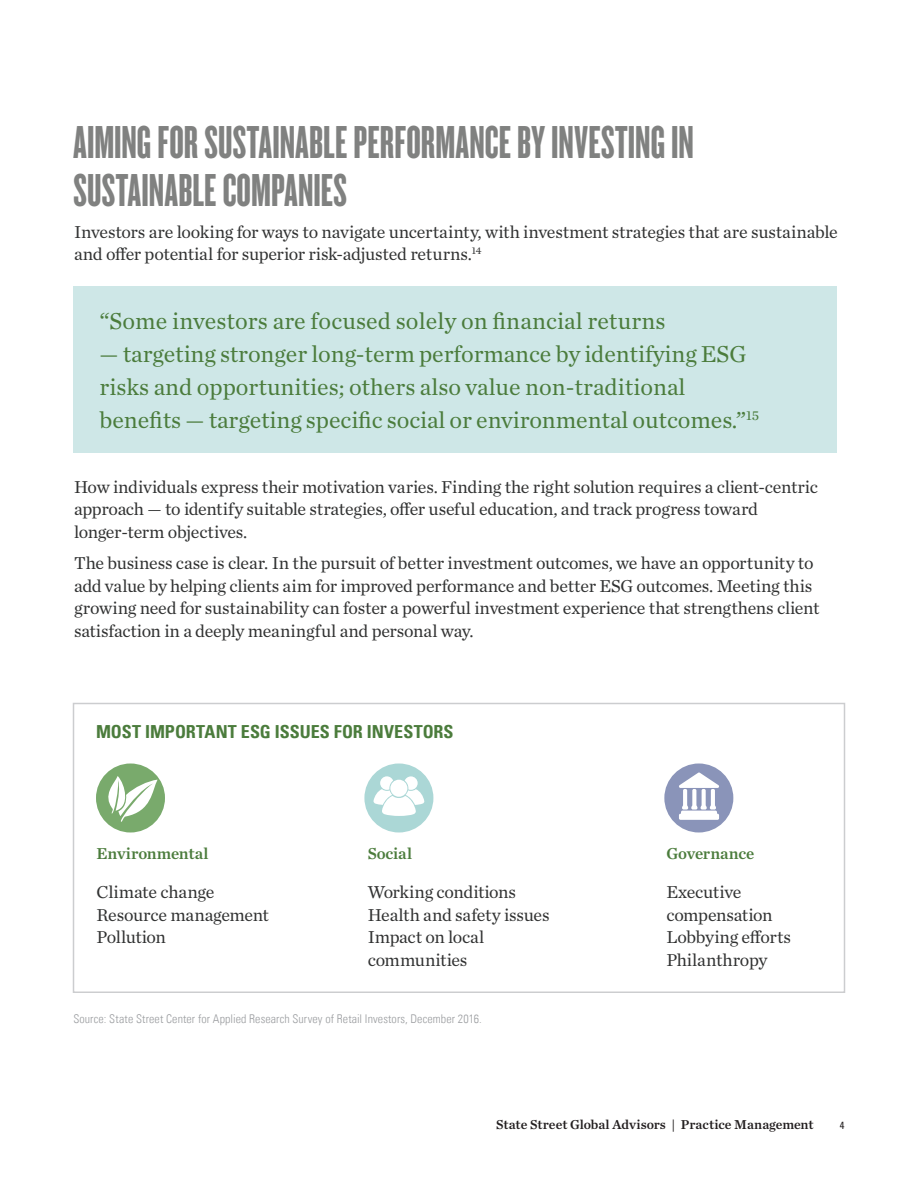
<style>
.page{position:relative;width:918px;height:1188px;background:#fff}
.page>*{position:absolute;margin:0;border:0;box-sizing:border-box;transform-origin:0 0}
.t1{font:48px/48px "Knockout 67 Full Bantamwt";letter-spacing:.005em;color:#808180}
.t2{font:24px/33px "Chronicle Text G1";letter-spacing:-.005em;color:#4b7c3c}
.t3{font:18px/22.5px "Chronicle Text G1";letter-spacing:-.015em;color:#313232}
.t4{font:18px "Univers Com 67 Bold Cond";color:#4b7c3c}
.t5{font:16.5px "Chronicle Text G1 Semi";letter-spacing:-.005em;color:#4b7c3c}
.t6{font:13.5px "Chronicle Text G1 Semi";color:#231f20}
.t7{font:12px "Univers Com 47 Light Cond";letter-spacing:.01em;color:#9b9da0}
.t8{font:condensed 10.5px "Univers Com 57";color:#231f20}
</style>
<div class="page">
<div style="left:96px;top:764px;width:69px;height:68px;background:#79aa6c;border-radius:50%"></div>
<div style="left:364px;top:764px;width:69px;height:68px;background:#abd7d6;border-radius:50%"></div>
<div style="left:664px;top:764px;width:69px;height:68px;background:#8a94b9;border-radius:50%"></div>
<div style="left:73px;top:703px;width:772px;height:290px;border:2px solid #a8a9ad"></div>
<div style="left:74px;top:286px;width:763px;height:167px;background:#cee7e7"></div>
<svg style="left:102px;top:776px;width:56px;height:46px"></svg>
<svg style="left:679px;top:772px;width:40px;height:48px"></svg>
<svg style="left:373px;top:776px;width:51px;height:40px"></svg>
<h1 class="t1" style="left:74px;top:117px;width:622px">AIMING FOR SUSTAINABLE PERFORMANCE BY INVESTING IN<br>SUSTAINABLE COMPANIES</h1>
<p class="t3" style="left:74px;top:220px;width:765px">Investors are looking for ways to navigate uncertainty, with investment strategies that are sustainable and offer potential for superior risk-adjusted returns.<sup>14</sup></p>
<h2 class="t2" style="left:100px;top:304px;width:567px">“Some investors are focused solely on financial returns</h2>
<h2 class="t2" style="left:100px;top:337px;width:661px">— targeting stronger long-term performance by identifying ESG risks and opportunities; others also value non-traditional benefits — targeting specific social or environmental outcomes.”<sup>15</sup></h2>
<p class="t3" style="left:74px;top:475px;width:745px">How individuals express their motivation varies. Finding the right solution requires a client-centric approach — to identify suitable strategies, offer useful education, and track progress toward longer-term objectives.</p>
<p class="t3" style="left:74px;top:551px;width:747px">The business case is clear. In the pursuit of better investment outcomes, we have an opportunity to add value by helping clients aim for improved performance and better ESG outcomes. Meeting this growing need for sustainability can foster a powerful investment experience that strengthens client satisfaction in a deeply meaningful and personal way.</p>
<p class="t4" style="left:96px;top:721px;width:359px">MOST IMPORTANT ESG ISSUES FOR INVESTORS</p>
<p class="t5" style="left:97px;top:841px;width:114px">Environmental</p>
<p class="t3" style="left:97px;top:880px;width:174px">Climate change<br>Resource management<br>Pollution</p>
<p class="t5" style="left:368px;top:841px;width:46px">Social</p>
<p class="t3" style="left:368px;top:880px;width:183px">Working conditions<br>Health and safety issues<br>Impact on local communities</p>
<p class="t7" style="left:74px;top:1011px;width:410px">Source: State Street Center for Applied Research Survey of Retail Investors, December 2016.</p>
<p class="t5" style="left:666px;top:841px;width:90px">Governance</p>
<p class="t3" style="left:666px;top:880px;width:126px">Executive compensation<br>Lobbying efforts<br>Philanthropy</p>
<p class="t6" style="left:496px;top:1114px;width:319px">State Street Global Advisors | Practice Management</p>
<p class="t8" style="left:840px;top:1119px;width:6px">4</p>
</div>
